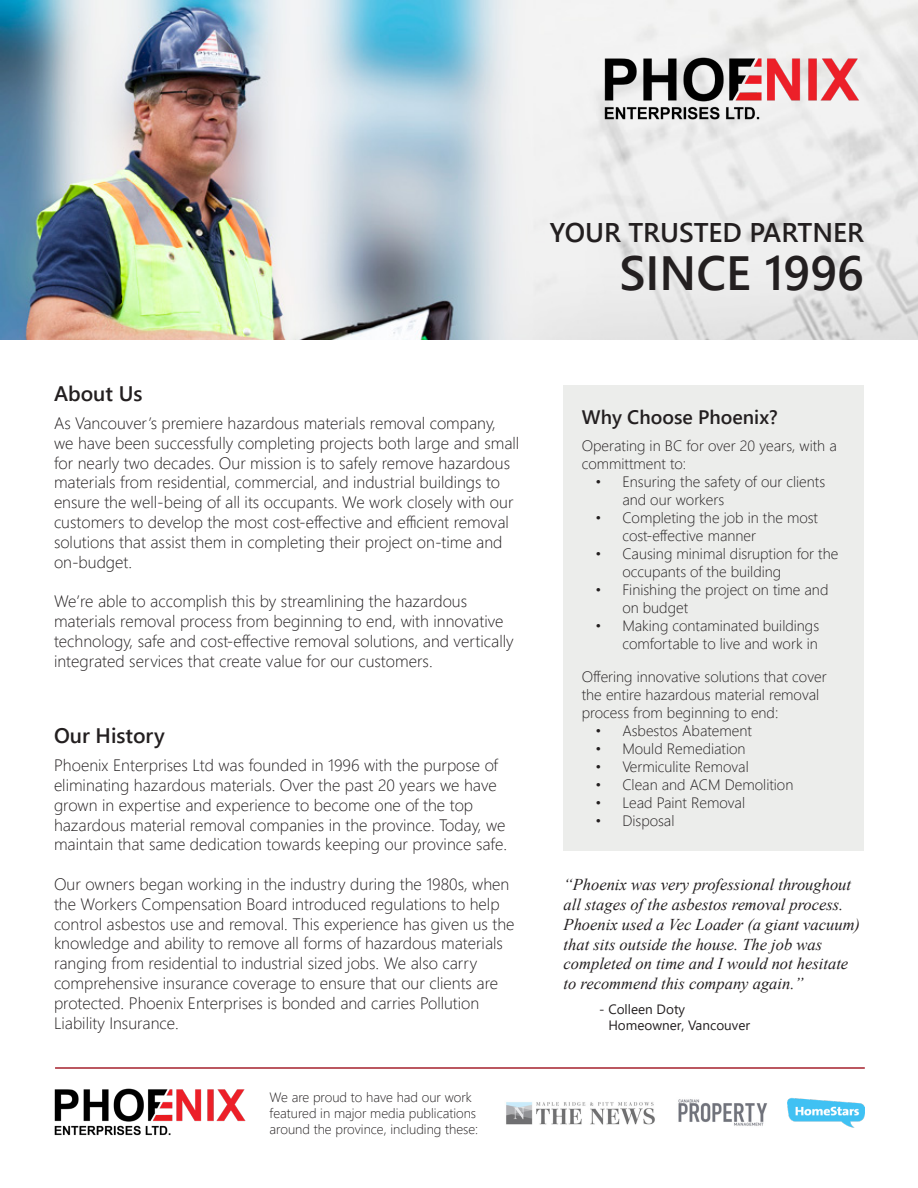
<style>
.page{position:relative;width:918px;height:1188px;background:#fff}
.page>*{position:absolute;margin:0;border:0;box-sizing:border-box;transform-origin:0 0}
.t1{font:600 48px "Segoe UI";color:#231f20}
.t2{font:600 27px "Segoe UI";color:#231f20}
.t3{font:600 21px "Segoe UI";color:#231f20}
.t4{font:600 19.5px "Segoe UI";color:#231f20}
.t5{font:300 16.5px/19.8px "Segoe UI";color:#231f20}
.t6{font:italic 16.5px/19.8px "Times New Roman";color:#231f20}
.t7{font:300 15px/18px "Segoe UI";color:#231f20}
.t8{font:300 13.5px/16.2px "Segoe UI";color:#231f20}
.t9{font:13.5px "Segoe UI";color:#231f20}
.s1{color:#fff}
</style>
<div class="page">
<div style="left:563px;top:386px;width:301px;height:465px;background:#ecedeb"></div>
<img style="left:0;top:0;width:918px;height:340px">
<img style="left:597px;top:54px;width:267px;height:72px">
<img style="left:506px;top:1102px;width:149px;height:23px">
<img style="left:788px;top:1098px;width:77px;height:30px">
<img style="left:678px;top:1099px;width:90px;height:27px">
<img style="left:54px;top:1088px;width:192px;height:48px">
<hr style="left:55px;top:1067px;width:810px;height:2px;background:#a5202d">
<p class="t3" style="left:54px;top:374px;width:90px">About Us</p>
<p class="t2" style="left:550px;top:207px;width:316px">YOUR TRUSTED PARTNER</p>
<p class="t1" style="left:620px;top:228px;width:246px">SINCE 1996</p>
<p class="t4" style="left:582px;top:399px;width:197px">Why Choose Phoenix?</p>
<p class="t5" style="left:54px;top:412px;width:467px">As Vancouver’s premiere hazardous materials removal company, we have been successfully completing projects both large and small for nearly two decades. Our mission is to safely remove hazardous materials from residential, commercial, and industrial buildings to ensure the well-being of all its occupants. We work closely with our customers to develop the most cost-effective and efficient removal solutions that assist them in completing their project on-time and on-budget.</p>
<p class="t5" style="left:54px;top:590px;width:461px">We’re able to accomplish this by streamlining the hazardous materials removal process from beginning to end, with innovative technology, safe and cost-effective removal solutions, and vertically integrated services that create value for our customers.</p>
<p class="t7" style="left:582px;top:435px;width:257px">Operating in BC for over 20 years, with a committment to:</p>
<p class="t7" style="left:622px;top:471px;width:204px;text-indent:-27px">• Ensuring the safety of our clients and our workers</p>
<p class="t7" style="left:622px;top:507px;width:197px;text-indent:-27px">• Completing the job in the most cost-effective manner</p>
<p class="t7" style="left:622px;top:543px;width:218px;text-indent:-27px">• Causing minimal disruption for the occupants of the building</p>
<p class="t7" style="left:622px;top:579px;width:208px;text-indent:-27px">• Finishing the project on time and on budget</p>
<p class="t7" style="left:595px;top:615px;width:225px;text-align:right">• Making contaminated buildings comfortable to live and work in</p>
<p class="t7" style="left:582px;top:666px;width:246px">Offering innovative solutions that cover the entire hazardous material removal process from beginning to end:</p>
<p class="t7" style="left:595px;top:720px;width:158px">• Asbestos Abatement</p>
<p class="t7" style="left:595px;top:738px;width:152px">• Mould Remediation</p>
<p class="t7" style="left:595px;top:756px;width:155px">• Vermiculite Removal</p>
<p class="t7" style="left:595px;top:774px;width:200px">• Clean and ACM Demolition</p>
<p class="t7" style="left:595px;top:792px;width:151px">• Lead Paint Removal</p>
<p class="t7" style="left:595px;top:810px;width:81px">• Disposal</p>
<p class="t3" style="left:54px;top:715px;width:112px">Our History</p>
<p class="t5" style="left:54px;top:754px;width:455px">Phoenix Enterprises Ltd was founded in 1996 with the purpose of eliminating hazardous materials. Over the past 20 years we have grown in expertise and experience to become one of the top hazardous material removal companies in the province. Today, we maintain that same dedication towards keeping our province safe.</p>
<p class="t5" style="left:54px;top:873px;width:462px">Our owners began working in the industry during the 1980s, when the Workers Compensation Board introduced regulations to help control asbestos use and removal. This experience has given us the knowledge and ability to remove all forms of hazardous materials ranging from residential to industrial sized jobs. We also carry comprehensive insurance coverage to ensure that our clients are protected. Phoenix Enterprises is bonded and carries Pollution Liability Insurance.</p>
<p class="t6" style="left:564px;top:874px;width:298px">“Phoenix was very professional throughout all stages of the asbestos removal process.<br>Phoenix used a Vec Loader (a giant vacuum) that sits outside the house. The job was completed on time and I would not hesitate to recommend this company again.”</p>
<p class="t9" style="left:599px;top:996px;width:87px">- Colleen Doty</p>
<p class="t9" style="left:599px;top:1013px;width:152px"><span class="s1">-</span> Homeowner, Vancouver</p>
<p class="t8" style="left:270px;top:1087px;width:210px">We are proud to have had our work featured in major media publications around the province, including these:</p>
</div>
